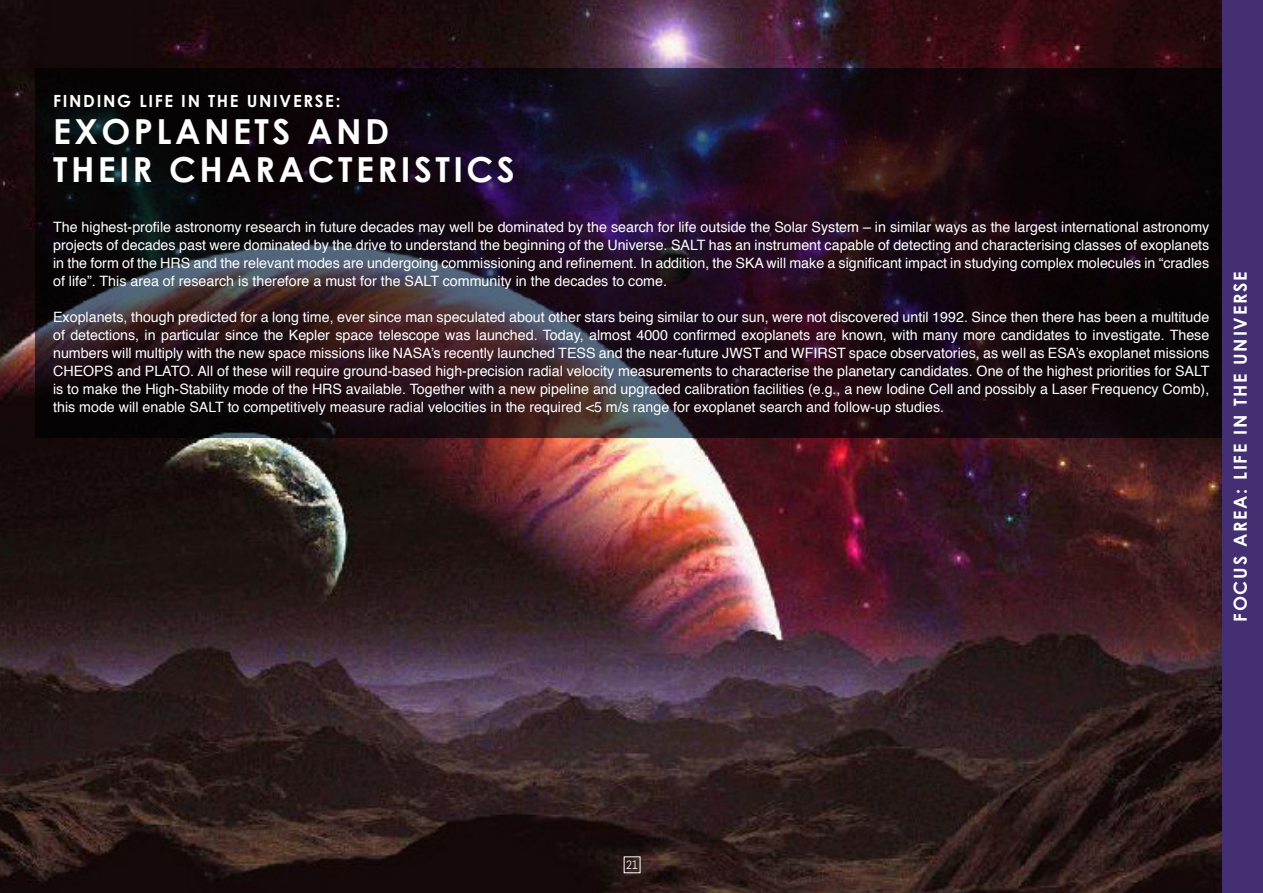
<style>
.page{position:relative;width:1263px;height:893px;background:#fff}
.page>*{position:absolute;margin:0;border:0;box-sizing:border-box;transform-origin:0 0}
.t1{font:700 34.5px "Century Gothic";letter-spacing:.1em;color:#fff}
.t2{font:700 18px "Century Gothic";letter-spacing:.1em;color:#fff}
.t3{font:700 16.8px "Century Gothic";letter-spacing:.1em;color:#fff}
.t4{font:14.25px/18px "Helvetica";color:#fff;text-align:justify}
.t5{font:12px "Abel";color:#fff}
</style>
<div class="page">
<img style="left:0;top:0;width:1222px;height:893px">
<svg style="left:36px;top:68px;width:1186px;height:369px;background:#1b0f19"></svg>
<div style="left:1222px;top:0;width:41px;height:893px;background:#452f73"></div>
<p class="t3" style="left:53px;top:88px;width:289px">FINDING LIFE IN THE UNIVERSE:</p>
<p class="t1" style="left:53px;top:106px;width:338px">EXOPLANETS AND</p>
<p class="t1" style="left:53px;top:143px;width:463px">THEIR CHARACTERISTICS</p>
<p class="t4" style="left:53px;top:219px;width:1158px">The highest-profile astronomy research in future decades may well be dominated by the search for life outside the Solar System – in similar ways as the largest international astronomy projects of decades past were dominated by the drive to understand the beginning of the Universe. SALT has an instrument capable of detecting and characterising classes of exoplanets in the form of the HRS and the relevant modes are undergoing commissioning and refinement. In addition, the SKA will make a significant impact in studying complex molecules in “cradles of life”. This area of research is therefore a must for the SALT community in the decades to come.</p>
<p class="t4" style="left:53px;top:309px;width:1158px">Exoplanets, though predicted for a long time, ever since man speculated about other stars being similar to our sun, were not discovered until 1992. Since then there has been a multitude of detections, in particular since the Kepler space telescope was launched. Today, almost 4000 confirmed exoplanets are known, with many more candidates to investigate. These numbers will multiply with the new space missions like NASA’s recently launched TESS and the near-future JWST and WFIRST space observatories, as well as ESA’s exoplanet missions CHEOPS and PLATO. All of these will require ground-based high-precision radial velocity measurements to characterise the planetary candidates. One of the highest priorities for SALT is to make the High-Stability mode of the HRS available. Together with a new pipeline and upgraded calibration facilities (e.g., a new Iodine Cell and possibly a Laser Frequency Comb), this mode will enable SALT to competitively measure radial velocities in the required &lt;5 m/s range for exoplanet search and follow-up studies.</p>
<p class="t2" style="left:1227px;top:622px;width:352px;rotate:-90deg">FOCUS AREA: LIFE IN THE UNIVERSE</p>
<p class="t5" style="left:626px;top:857px;width:14px">21</p>
</div>
